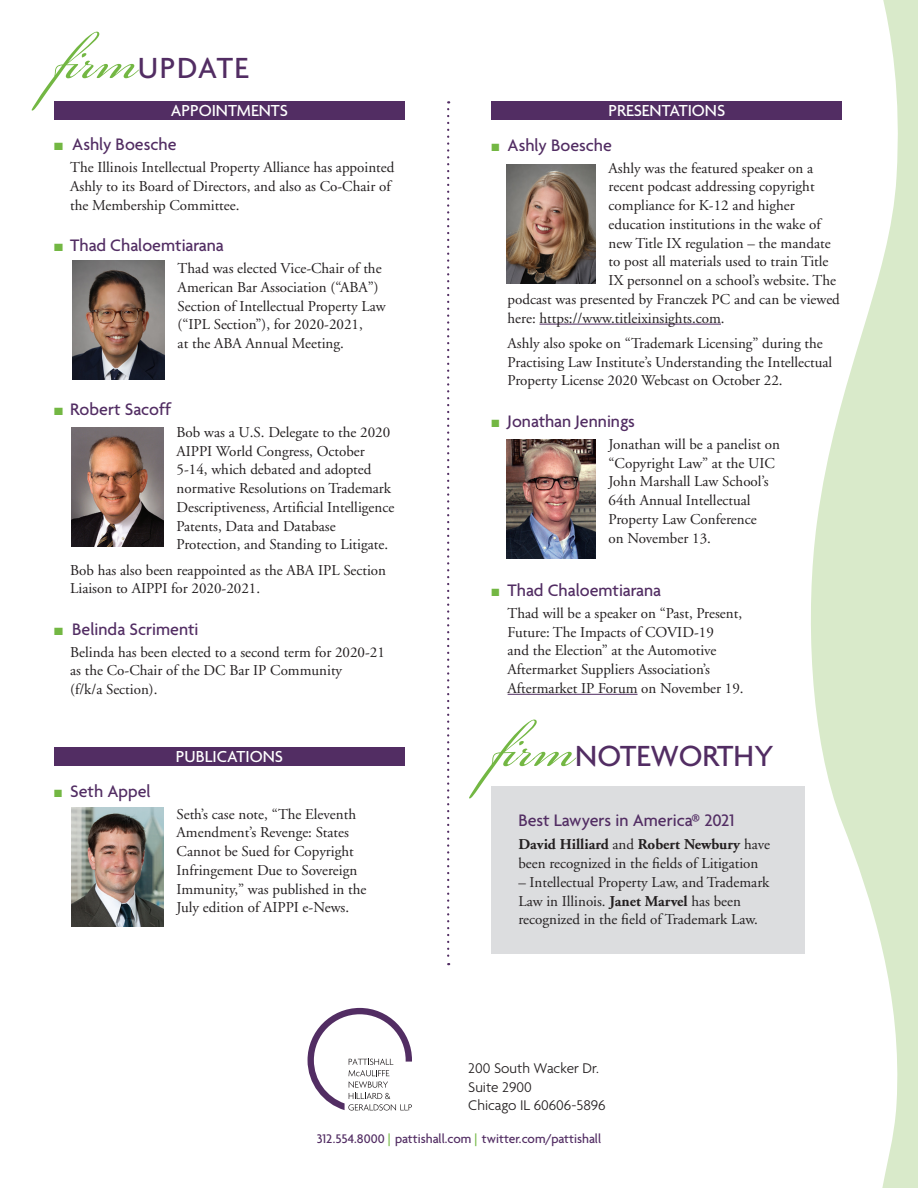
<style>
.page{position:relative;width:918px;height:1188px;background:#fff}
.page>*{position:absolute;margin:0;border:0;box-sizing:border-box;transform-origin:0 0}
.t1{font:81px "Bickham Script Pro";color:#73b743}
.t2{font:500 31.5px "Agenda";color:#522d63}
.Nwsltr_Update_SBHD{font:500 18px "Agenda";color:#522d63}
.Nwsltr_HONORS_Sbhd{font:500 18px "Agenda";color:#522d63}
.Nwsltr_Update_SBHD_a{font:500 17.25px "Agenda";color:#fff}
.t3{font:300 15.15px/18.1px "Agenda";color:#231f20}
.Nwsltr_Update_Body{font:15px/18.8px "Adobe Garamond";color:#231f20}
.Nwsltr_HONORS_Body{font:15px/18.8px "Adobe Garamond";color:#231f20}
.Paragraph_Indent{font:500 13.5px "Agenda";color:#522d63}
.s1{color:#73b743}
.s2{font-weight:700}
</style>
<div class="page">
<div style="left:491px;top:101px;width:351px;height:19px;background:#522d63"></div>
<svg style="left:811px;top:0;width:107px;height:1188px;fill:#d9eaca"></svg>
<div style="left:54px;top:747px;width:351px;height:19px;background:#522d63"></div>
<div style="left:491px;top:786px;width:314px;height:168px;background:#dcdddf"></div>
<svg style="left:447px;top:109px;width:2px;height:856px"></svg>
<hr style="left:540px;top:324px;width:181px;height:1px;background:#522d63">
<hr style="left:508px;top:694px;width:130px;height:1px;background:#522d63">
<img style="left:507px;top:165px;width:88px;height:119px">
<img style="left:507px;top:440px;width:88px;height:118px">
<div style="left:54px;top:101px;width:351px;height:19px;background:#522d63"></div>
<img style="left:71px;top:808px;width:92px;height:119px">
<img style="left:72px;top:261px;width:92px;height:119px">
<img style="left:71px;top:428px;width:92px;height:118px">
<svg style="left:308px;top:1008px;width:104px;height:103px"></svg>
<p class="t1" style="left:54px;top:2px;width:85px">fir m</p>
<p class="t2" style="left:138px;top:48px;width:112px">UPDATE</p>
<p class="Nwsltr_Update_SBHD_a" style="left:171px;top:100px;width:119px">APPOINTMENTS</p>
<p class="Nwsltr_Update_SBHD" style="left:54px;top:133px;width:124px"><span class="s1">■</span> Ashly Boesche</p>
<p class="Nwsltr_Update_Body" style="left:70px;top:158px;width:326px">The Illinois Intellectual Property Alliance has appointed<br>Ashly to its Board of Directors, and also as Co-Chair of the Membership Committee.</p>
<p class="Nwsltr_Update_SBHD" style="left:54px;top:234px;width:171px"><span class="s1">■</span> Thad Chaloemtiarana</p>
<p class="Nwsltr_Update_Body" style="left:178px;top:259px;width:210px">Thad was elected Vice-Chair of the American Bar Association (“ABA”)<br>Section of Intellectual Property Law (“IPL Section”), for 2020-2021,<br>at the ABA Annual Meeting.</p>
<p class="Nwsltr_Update_SBHD" style="left:54px;top:398px;width:119px"><span class="s1">■</span> Robert Sacoff</p>
<p class="Nwsltr_Update_Body" style="left:177px;top:423px;width:219px">Bob was a U.S. Delegate to the 2020<br>AIPPI World Congress, October 5-14, which debated and adopted normative Resolutions on Trademark Descriptiveness, Artificial Intelligence Patents, Data and Database Protection, and Standing to Litigate.</p>
<p class="Nwsltr_Update_Body" style="left:70px;top:561px;width:317px">Bob has also been reappointed as the ABA IPL Section<br>Liaison to AIPPI for 2020-2021.</p>
<p class="Nwsltr_Update_SBHD" style="left:54px;top:618px;width:146px"><span class="s1">■</span> Belinda Scrimenti</p>
<p class="Nwsltr_Update_Body" style="left:70px;top:643px;width:316px">Belinda has been elected to a second term for 2020-21 as the Co-Chair of the DC Bar IP Community<br>(f/k/a Section).</p>
<p class="Nwsltr_Update_SBHD" style="left:54px;top:780px;width:98px"><span class="s1">■</span> Seth Appel</p>
<p class="Nwsltr_Update_SBHD_a" style="left:176px;top:746px;width:109px">PUBLICATIONS</p>
<p class="Nwsltr_Update_Body" style="left:177px;top:805px;width:191px">Seth’s case note, “The Eleventh<br>Amendment’s Revenge: States<br>Cannot be Sued for Copyright<br>Infringement Due to Sovereign<br>Immunity,” was published in the<br>July edition of AIPPI e-News.</p>
<p class="Nwsltr_Update_SBHD_a" style="left:609px;top:100px;width:118px">PRESENTATIONS</p>
<p class="Nwsltr_Update_SBHD" style="left:491px;top:134px;width:122px"><span class="s1">■</span> Ashly Boesche</p>
<p class="Nwsltr_Update_Body" style="left:609px;top:159px;width:206px">Ashly was the featured speaker on a</p>
<p class="Nwsltr_Update_Body" style="left:609px;top:178px;width:208px">recent podcast addressing copyright</p>
<p class="Nwsltr_Update_Body" style="left:609px;top:196px;width:188px">compliance for K-12 and higher</p>
<p class="Nwsltr_Update_Body" style="left:609px;top:215px;width:214px">education institutions in the wake of</p>
<p class="Nwsltr_Update_Body" style="left:609px;top:234px;width:224px">new Title IX regulation – the mandate</p>
<p class="Nwsltr_Update_Body" style="left:609px;top:253px;width:221px">to post all materials used to train Title</p>
<p class="Nwsltr_Update_Body" style="left:609px;top:271px;width:229px">IX personnel on a school’s website. The</p>
<p class="Nwsltr_Update_Body" style="left:508px;top:290px;width:334px">podcast was presented by Franczek PC and can be viewed</p>
<p class="Nwsltr_Update_Body" style="left:508px;top:309px;width:219px">here: https://www.titleixinsights.com.</p>
<p class="Nwsltr_Update_Body" style="left:508px;top:334px;width:326px">Ashly also spoke on “Trademark Licensing” during the<br>Practising Law Institute’s Understanding the Intellectual<br>Property License 2020 Webcast on October 22.</p>
<p class="Nwsltr_Update_SBHD" style="left:491px;top:410px;width:145px"><span class="s1">■</span> Jonathan Jennings</p>
<p class="Nwsltr_Update_Body" style="left:609px;top:435px;width:173px">Jonathan will be a panelist on “Copyright Law” at the UIC<br>John Marshall Law School’s<br>64th Annual Intellectual<br>Property Law Conference<br>on November 13.</p>
<p class="Nwsltr_Update_SBHD" style="left:491px;top:579px;width:171px"><span class="s1">■</span> Thad Chaloemtiarana</p>
<p class="Nwsltr_Update_Body" style="left:508px;top:604px;width:238px">Thad will be a speaker on “Past, Present, Future: The Impacts of COVID-19<br>and the Election” at the Automotive Aftermarket Suppliers Association’s Aftermarket IP Forum on November 19.</p>
<p class="t1" style="left:491px;top:690px;width:85px">fir m</p>
<p class="t2" style="left:575px;top:736px;width:200px">NOTEWORTHY</p>
<p class="Nwsltr_HONORS_Sbhd" style="left:518px;top:810px;width:218px">Best Lawyers in America® 2021</p>
<p class="Nwsltr_HONORS_Body" style="left:518px;top:836px;width:253px"><span class="s2">David Hilliard</span> and <span class="s2">Robert Newbury</span> have been recognized in the fields of Litigation</p>
<p class="Nwsltr_HONORS_Body" style="left:518px;top:873px;width:253px">– Intellectual Property Law, and Trademark<br>Law in Illinois. <span class="s2">Janet Marvel</span> has been recognized in the field of Trademark Law.</p>
<p class="t3" style="left:468px;top:1059px;width:139px">200 South Wacker Dr.<br>Suite 2900<br>Chicago IL 60606-5896</p>
<p class="Paragraph_Indent" style="left:317px;top:1130px;width:286px">312.554.8000 <span class="s1">|</span> pattishall.com <span class="s1">|</span> twitter.com/pattishall</p>
</div>
